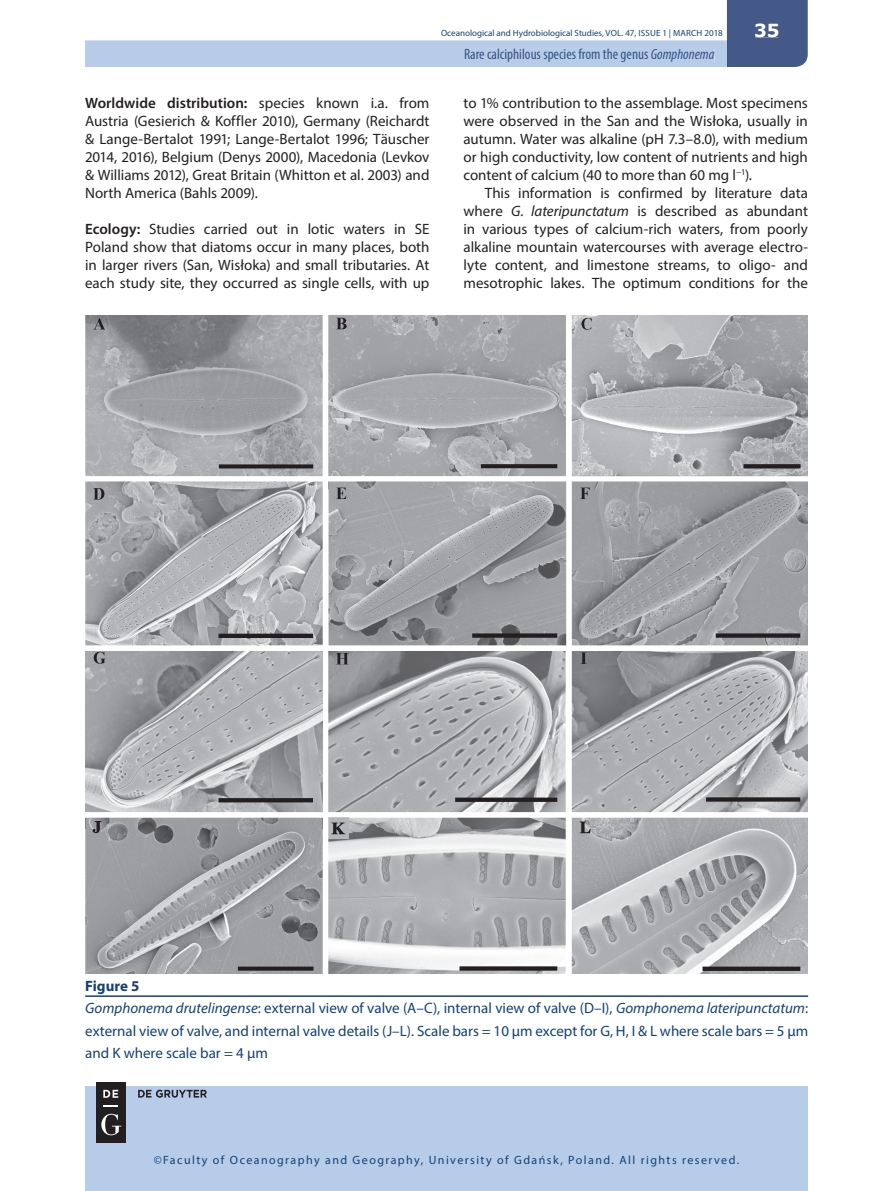
<style>
.page{position:relative;width:893px;height:1191px;background:#fff}
.page>*{position:absolute;margin:0;border:0;box-sizing:border-box;transform-origin:0 0}
.t1{font:700 18px "Verdana";color:#fff}
.t2{font:15px/18px "Myriad Pro";color:#231f20;text-align:justify}
.t3{font:15px/22.5px "Myriad Pro";color:#144176}
.t4{font:condensed 15px "Myriad Pro";color:#395586}
.t5{font:12px "Myriad Pro";letter-spacing:.12em;color:#144176}
.t6{font:9px "Myriad Pro";color:#144176}
.s1{font-style:italic}
.s2{font-weight:600}
.s3{font-weight:700}
</style>
<div class="page">
<div style="left:85px;top:1086px;width:723px;height:105px;background:#b7cce8"></div>
<svg style="left:85px;top:0;width:723px;height:67px"></svg>
<div style="left:755px;top:24px;width:24px;height:13px;background:#455988"></div>
<div style="left:465px;top:49px;width:183px;height:13px;background:#b7cce8"></div>
<div style="left:651px;top:49px;width:63px;height:13px;background:#b7cce8"></div>
<div style="left:96px;top:1081px;width:30px;height:61px;background:#231f20"></div>
<svg style="left:103px;top:1105px;width:15px;height:1px"></svg>
<svg style="left:103px;top:1089px;width:15px;height:8px"></svg>
<svg style="left:101px;top:1113px;width:20px;height:22px"></svg>
<svg style="left:138px;top:1089px;width:69px;height:8px"></svg>
<img style="left:85px;top:316px;width:723px;height:657px">
<hr style="left:85px;top:995px;width:723px;height:2px;background:#144176">
<p class="t6" style="left:441px;top:28px;width:283px">Oceanological and Hydrobiological Studies, VOL. 47, ISSUE 1 | MARCH 2018</p>
<p class="t4" style="left:464px;top:45px;width:252px">Rare calciphilous species from the genus <span class="s1">Gomphonema</span></p>
<p class="t1" style="left:754px;top:18px;width:27px">35</p>
<p class="t2" style="left:85px;top:94px;width:346px"><span class="s2">Worldwide distribution:</span> species known i.a. from Austria (Gesierich &amp; Koffler 2010), Germany (Reichardt &amp; Lange-Bertalot 1991; Lange-Bertalot 1996; Täuscher 2014, 2016), Belgium (Denys 2000), Macedonia (Levkov &amp; Williams 2012), Great Britain (Whitton et al. 2003) and North America (Bahls 2009).</p>
<p class="t2" style="left:85px;top:220px;width:346px"><span class="s2">Ecology:</span> Studies carried out in lotic waters in SE Poland show that diatoms occur in many places, both in larger rivers (San, Wisłoka) and small tributaries. At each study site, they occurred as single cells, with up</p>
<p class="t2" style="left:463px;top:94px;width:346px">to 1% contribution to the assemblage. Most specimens were observed in the San and the Wisłoka, usually in autumn. Water was alkaline (pH 7.3–8.0), with medium or high conductivity, low content of nutrients and high content of calcium (40 to more than 60 mg l<sup>−1</sup>).</p>
<p class="t2" style="left:463px;top:184px;width:346px;text-indent:21px">This information is confirmed by literature data where <span class="s1">G. lateripunctatum</span> is described as abundant in various types of calcium-rich waters, from poorly alkaline mountain watercourses with average electro&shy;lyte content, and limestone streams, to oligo- and mesotrophic lakes. The optimum conditions for the</p>
<p class="t3" style="left:85px;top:974px;width:724px"><span class="s3">Figure 5<br></span><span class="s1">Gomphonema drutelingense</span>: external view of valve (A–C), internal view of valve (D–I), <span class="s1">Gomphonema lateripunctatum</span>: external view of valve, and internal valve details (J–L). Scale bars = 10 µm except for G, H, I &amp; L where scale bars = 5 µm and K where scale bar = 4 µm</p>
<p class="t5" style="left:154px;top:1152px;width:587px">©Faculty of Oceanography and Geography, University of Gdańsk, Poland. All rights reserved.</p>
</div>
